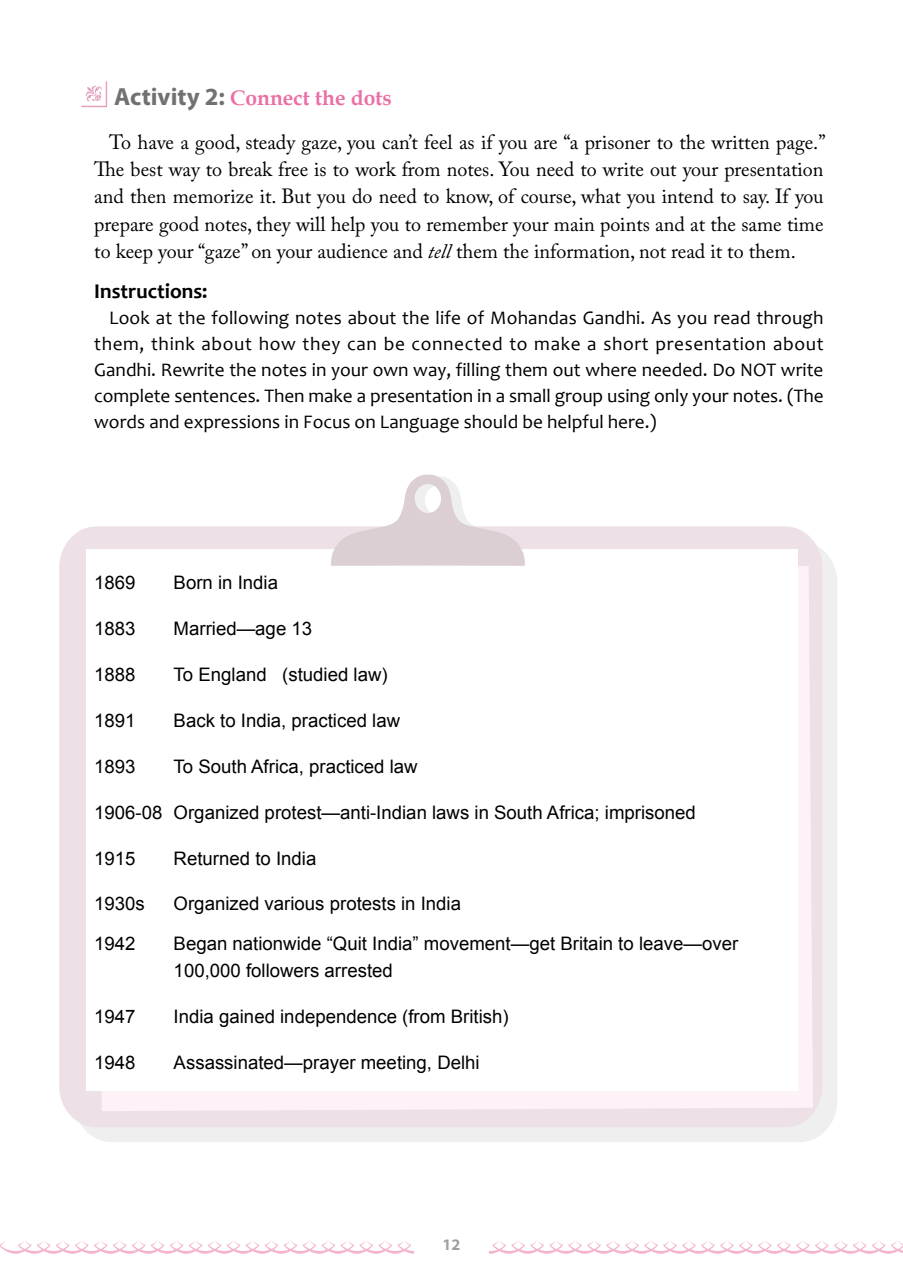
<style>
.page{position:relative;width:903px;height:1275px;background:#fff}
.page>*{position:absolute;margin:0;border:0;box-sizing:border-box;transform-origin:0 0}
.t1{font:700 21px "Book Antiqua";color:#eb6ea5}
.t2{font:700 21px "Candara";color:#000}
.t3{font:20.47px/27.3px "Adobe Caslon Pro";color:#000;text-align:justify}
.t4{font:19.25px/26.1px "Candara";color:#000;text-align:justify}
.t5{font:18.55px/27.3px "Arial";color:#000}
.t6{font:700 16.1px "Myriad Pro";color:#9fa0a0}
.s1{font-family:"Myriad Pro";font-size:24.85px;color:#727171}
.s2{font-style:italic}
</style>
<div class="page">
<svg style="left:0;top:1240px;width:903px;height:14px"></svg>
<div style="left:414px;top:1236px;width:75px;height:20px;background:#fff"></div>
<div style="left:83px;top:550px;width:754px;height:592px;background:#efefef"></div>
<div style="left:59px;top:526px;width:763px;height:601px;background:#ede0e6"></div>
<svg style="left:97px;top:566px;width:716px;height:545px;fill:#fdf2f7"></svg>
<div style="left:86px;top:549px;width:711px;height:542px;background:#fff"></div>
<svg style="left:330px;top:475px;width:206px;height:91px"></svg>
<svg style="left:81px;top:81px;width:26px;height:26px"></svg>
<p class="t1" style="left:114px;top:84px;width:279px"><span class="s1">Activity 2:</span> Connect the dots</p>
<p class="t3" style="left:94px;top:128px;width:733px;text-indent:15px">To have a good, steady gaze, you can’t feel as if you are “a prisoner to the written page.” The best way to break free is to work from notes. You need to write out your presentation and then memorize it. But you do need to know, of course, what you intend to say. If you prepare good notes, they will help you to remember your main points and at the same time to keep your “gaze” on your audience and <span class="s2">tell</span> them the information, not read it to them.</p>
<p class="t2" style="left:94px;top:278px;width:115px">Instructions:</p>
<p class="t4" style="left:94px;top:304px;width:731px;text-indent:15px">Look at the following notes about the life of Mohandas Gandhi. As you read through them, think about how they can be connected to make a short presentation about Gandhi. Rewrite the notes in your own way, filling them out where needed. Do NOT write complete sentences. Then make a presentation in a small group using only your notes. (The words and expressions in Focus on Language should be helpful here.)</p>
<p class="t5" style="left:94px;top:569px;width:43px">1869</p>
<p class="t5" style="left:174px;top:569px;width:106px">Born in India</p>
<p class="t5" style="left:94px;top:615px;width:43px">1883</p>
<p class="t5" style="left:174px;top:615px;width:140px">Married—age 13</p>
<p class="t5" style="left:94px;top:661px;width:43px">1888</p>
<p class="t5" style="left:174px;top:661px;width:216px">To England (studied law)</p>
<p class="t5" style="left:94px;top:707px;width:43px">1891</p>
<p class="t5" style="left:174px;top:707px;width:228px">Back to India, practiced law</p>
<p class="t5" style="left:94px;top:753px;width:43px">1893</p>
<p class="t5" style="left:174px;top:753px;width:246px">To South Africa, practiced law</p>
<p class="t5" style="left:94px;top:799px;width:603px">1906-08 Organized protest—anti-Indian laws in South Africa; imprisoned</p>
<p class="t5" style="left:94px;top:844px;width:43px">1915</p>
<p class="t5" style="left:174px;top:844px;width:144px">Returned to India</p>
<p class="t5" style="left:94px;top:890px;width:52px">1930s</p>
<p class="t5" style="left:174px;top:890px;width:289px">Organized various protests in India</p>
<p class="t5" style="left:94px;top:930px;width:43px">1942</p>
<p class="t5" style="left:174px;top:930px;width:566px">Began nationwide “Quit India” movement—get Britain to leave—over<br>100,000 followers arrested</p>
<p class="t5" style="left:94px;top:1003px;width:43px">1947</p>
<p class="t5" style="left:174px;top:1003px;width:336px">India gained independence (from British)</p>
<p class="t5" style="left:94px;top:1049px;width:43px">1948</p>
<p class="t5" style="left:174px;top:1049px;width:308px">Assassinated—prayer meeting, Delhi</p>
<p class="t6" style="left:442px;top:1234px;width:19px">12</p>
</div>
